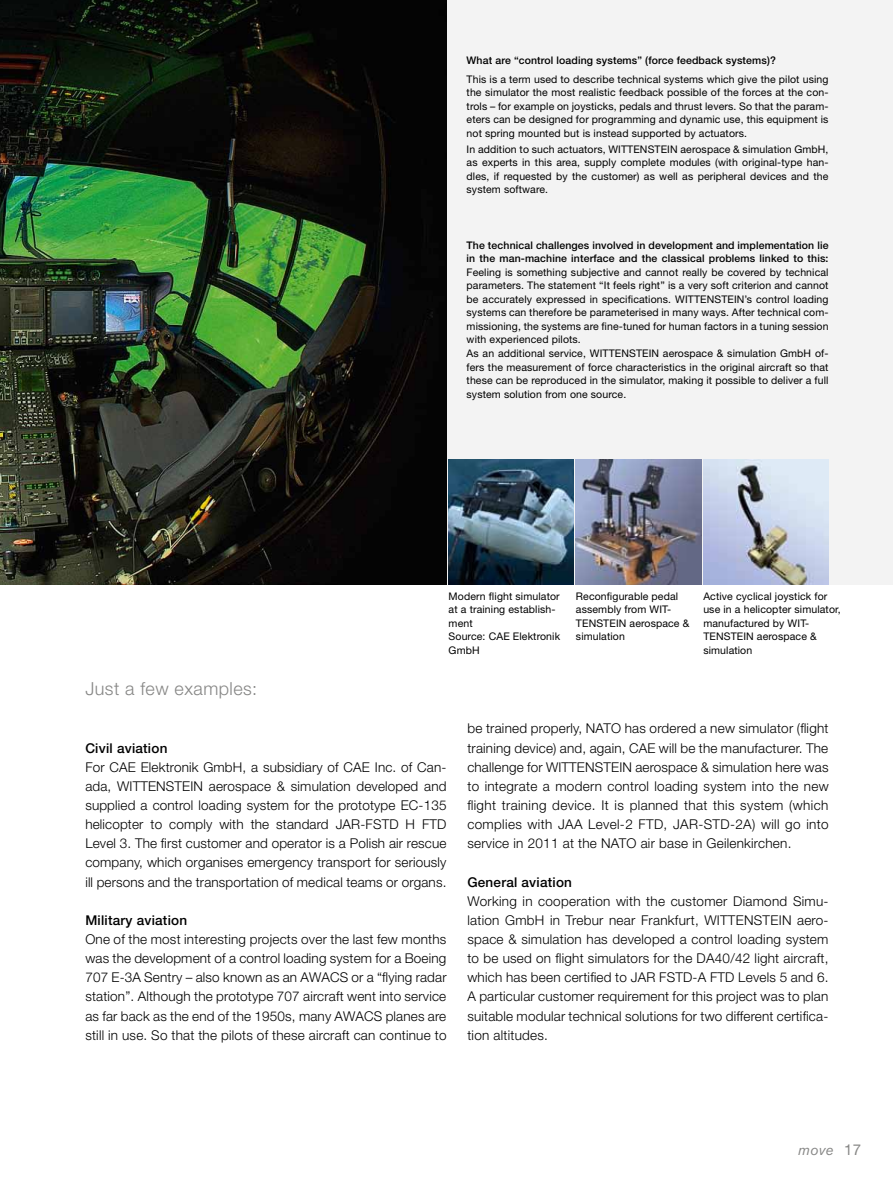
<style>
.page{position:relative;width:893px;height:1191px;background:#fff}
.page>*{position:absolute;margin:0;border:0;box-sizing:border-box;transform-origin:0 0}
.t1{font:300 18px "Helvetica Neue LT";letter-spacing:.025em;color:#878786}
.t2{font:italic 15px "Akzidenz Grotesk BQ";color:#878786}
.t3{font:300 13.5px/19.2px "Helvetica Neue LT";letter-spacing:.015em;color:#000;text-align:justify}
.t4{font:500 13.5px "Helvetica Neue LT";letter-spacing:.02em;color:#000}
.t5{font:10.5px/13.5px "Helvetica Neue LT";letter-spacing:.01em;color:#000}
.t6{font:500 10.5px/13.5px "Helvetica Neue LT";letter-spacing:.01em;color:#000}
.s1{font-family:"Helvetica Neue LT";font-style:normal}
</style>
<div class="page">
<div style="left:425px;top:0;width:468px;height:585px;background:#f3f3f3"></div>
<img style="left:703px;top:460px;width:125px;height:125px">
<img style="left:576px;top:460px;width:125px;height:125px">
<img style="left:449px;top:460px;width:125px;height:125px">
<img style="left:0;top:0;width:446px;height:585px">
<p class="t6" style="left:467px;top:53px;width:311px">What are “control loading systems” (force feedback systems)?</p>
<p class="t5" style="left:467px;top:72px;width:363px;text-align:justify">This is a term used to describe technical systems which give the pilot using the simulator the most realistic feedback possible of the forces at the con&shy;trols – for example on joysticks, pedals and thrust levers. So that the param&shy;eters can be designed for programming and dynamic use, this equipment is not spring mounted but is instead supported by actuators.</p>
<p class="t5" style="left:467px;top:142px;width:363px;text-align:justify">In addition to such actuators, WITTENSTEIN aerospace &amp; simulation GmbH, as experts in this area, supply complete modules (with original-type han&shy;dles, if requested by the customer) as well as peripheral devices and the system software.</p>
<p class="t6" style="left:467px;top:238px;width:363px">The technical challenges involved in development and implementation lie in the man-machine interface and the classical problems linked to this:</p>
<p class="t5" style="left:467px;top:265px;width:363px">Feeling is something subjective and cannot really be covered by technical parameters. The statement “It feels right” is a very soft criterion and cannot be accurately expressed in specifications. WITTENSTEIN’s control loading systems can therefore be parameterised in many ways. After technical com&shy;missioning, the systems are fine-tuned for human factors in a tuning session with experienced pilots.<br>As an additional service, WITTENSTEIN aerospace &amp; simulation GmbH of&shy;fers the measurement of force characteristics in the original aircraft so that these can be reproduced in the simulator, making it possible to deliver a full system solution from one source.</p>
<h1 class="t1" style="left:85px;top:678px;width:173px">Just a few examples:</h1>
<p class="t5" style="left:449px;top:589px;width:113px">Modern flight simulator at a training establish&shy;ment<br>Source: CAE Elektronik<br>GmbH</p>
<p class="t5" style="left:576px;top:589px;width:115px">Reconfigurable pedal assembly from WIT-<br>TENSTEIN aerospace &amp; simulation</p>
<p class="t5" style="left:703px;top:589px;width:139px">Active cyclical joystick for use in a helicopter simulator, manufactured by WIT-<br>TENSTEIN aerospace &amp; simulation</p>
<p class="t4" style="left:85px;top:740px;width:84px">Civil aviation</p>
<p class="t3" style="left:85px;top:757px;width:363px">For CAE Elektronik GmbH, a subsidiary of CAE Inc. of Can&shy;ada, WITTENSTEIN aerospace &amp; simulation developed and supplied a control loading system for the prototype EC-135 helicopter to comply with the standard JAR-FSTD H FTD Level 3. The first customer and operator is a Polish air rescue company, which organises emergency transport for seriously ill persons and the transportation of medical teams or organs.</p>
<p class="t4" style="left:85px;top:912px;width:103px">Military aviation</p>
<p class="t3" style="left:85px;top:929px;width:363px">One of the most interesting projects over the last few months was the development of a control loading system for a Boeing 707 E-3A Sentry – also known as an AWACS or a “flying radar station”. Although the prototype 707 aircraft went into service as far back as the end of the 1950s, many AWACS planes are still in use. So that the pilots of these aircraft can continue to</p>
<p class="t3" style="left:467px;top:719px;width:363px">be trained properly, NATO has ordered a new simulator (flight training device) and, again, CAE will be the manufacturer. The challenge for WITTENSTEIN aerospace &amp; simulation here was to integrate a modern control loading system into the new flight training device. It is planned that this system (which complies with JAA Level-2 FTD, JAR-STD-2A) will go into service in 2011 at the NATO air base in Geilenkirchen.</p>
<p class="t4" style="left:467px;top:873px;width:106px">General aviation</p>
<p class="t3" style="left:467px;top:891px;width:363px">Working in cooperation with the customer Diamond Simu&shy;lation GmbH in Trebur near Frankfurt, WITTENSTEIN aero&shy;space &amp; simulation has developed a control loading system to be used on flight simulators for the DA40/42 light aircraft, which has been certified to JAR FSTD-A FTD Levels 5 and 6.<br>A particular customer requirement for this project was to plan suitable modular technical solutions for two different certifica&shy;tion altitudes.</p>
<p class="t2" style="left:798px;top:1140px;width:65px">move <span class="s1">17</span></p>
</div>
